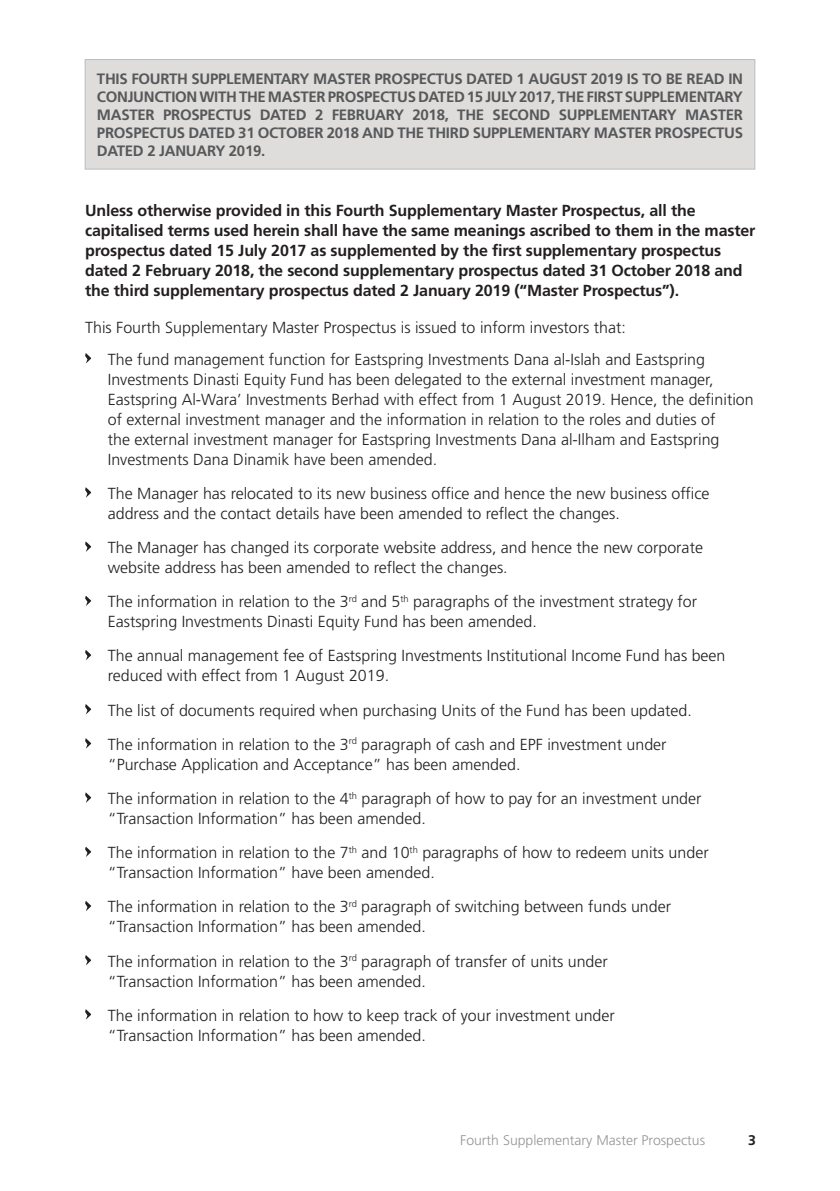
<style>
.page{position:relative;width:840px;height:1191px;background:#fff}
.page>*{position:absolute;margin:0;border:0;box-sizing:border-box;transform-origin:0 0}
.t1{font:300 16px/20px "Frutiger";color:#231f20}
.t2{font:700 16px/20px "Frutiger";letter-spacing:-.01em;color:#231f20}
.t3{font:700 15px/18px "Frutiger";letter-spacing:-.02em;color:#57585a;text-align:justify}
.t4{font:300 14px "Frutiger";color:#939598}
.t5{font:700 14px "Frutiger";color:#231f20}
</style>
<div class="page">
<div style="left:85px;top:60px;width:669px;height:109px;background:#dedddc"></div>
<div style="left:85px;top:59px;width:670px;height:111px;border:1px solid #bcbdc0"></div>
<svg style="left:85px;top:353px;width:6px;height:10px"></svg>
<svg style="left:85px;top:487px;width:6px;height:11px"></svg>
<svg style="left:85px;top:541px;width:6px;height:11px"></svg>
<svg style="left:85px;top:596px;width:6px;height:10px"></svg>
<svg style="left:85px;top:650px;width:6px;height:10px"></svg>
<svg style="left:85px;top:704px;width:6px;height:10px"></svg>
<svg style="left:85px;top:738px;width:6px;height:10px"></svg>
<svg style="left:85px;top:792px;width:6px;height:11px"></svg>
<svg style="left:85px;top:847px;width:6px;height:10px"></svg>
<svg style="left:85px;top:901px;width:6px;height:10px"></svg>
<svg style="left:85px;top:955px;width:6px;height:10px"></svg>
<svg style="left:85px;top:1009px;width:6px;height:10px"></svg>
<p class="t3" style="left:97px;top:70px;width:647px">THIS FOURTH SUPPLEMENTARY MASTER PROSPECTUS DATED 1 AUGUST 2019 IS TO BE READ IN CONJUNCTION WITH THE MASTER PROSPECTUS DATED 15 JULY 2017, THE FIRST SUPPLEMENTARY MASTER PROSPECTUS DATED 2 FEBRUARY 2018, THE SECOND SUPPLEMENTARY MASTER PROSPECTUS DATED 31 OCTOBER 2018 AND THE THIRD SUPPLEMENTARY MASTER PROSPECTUS DATED 2 JANUARY 2019.</p>
<p class="t2" style="left:85px;top:200px;width:671px">Unless otherwise provided in this Fourth Supplementary Master Prospectus, all the capitalised terms used herein shall have the same meanings ascribed to them in the master prospectus dated 15 July 2017 as supplemented by the first supplementary prospectus dated 2 February 2018, the second supplementary prospectus dated 31 October 2018 and the third supplementary prospectus dated 2 January 2019 (“Master Prospectus”).</p>
<p class="t1" style="left:108px;top:312px;width:598px;line-height:31.4px;text-indent:-23px">This Fourth Supplementary Master Prospectus is issued to inform investors that:<br>The fund management function for Eastspring Investments Dana al-Islah and Eastspring</p>
<p class="t1" style="left:108px;top:369px;width:647px">Investments Dinasti Equity Fund has been delegated to the external investment manager, Eastspring Al-Wara’ Investments Berhad with effect from 1 August 2019. Hence, the definition of external investment manager and the information in relation to the roles and duties of<br>the external investment manager for Eastspring Investments Dana al-Ilham and Eastspring Investments Dana Dinamik have been amended.</p>
<p class="t1" style="left:108px;top:483px;width:603px">The Manager has relocated to its new business office and hence the new business office address and the contact details have been amended to reflect the changes.</p>
<p class="t1" style="left:108px;top:537px;width:596px">The Manager has changed its corporate website address, and hence the new corporate website address has been amended to reflect the changes.</p>
<p class="t1" style="left:108px;top:591px;width:590px">The information in relation to the 3<sup>rd</sup> and 5<sup>th</sup> paragraphs of the investment strategy for<br>Eastspring Investments Dinasti Equity Fund has been amended.</p>
<p class="t1" style="left:108px;top:646px;width:618px">The annual management fee of Eastspring Investments Institutional Income Fund has been reduced with effect from 1 August 2019.</p>
<p class="t1" style="left:108px;top:693px;width:585px;line-height:34.2px">The list of documents required when purchasing Units of the Fund has been updated.<br>The information in relation to the 3<sup>rd</sup> paragraph of cash and EPF investment under</p>
<p class="t1" style="left:108px;top:747px;width:595px;line-height:34.2px">“Purchase Application and Acceptance” has been amended.<br>The information in relation to the 4<sup>th</sup> paragraph of how to pay for an investment under</p>
<p class="t1" style="left:108px;top:801px;width:602px;line-height:34.2px">“Transaction Information” has been amended.<br>The information in relation to the 7<sup>th</sup> and 10<sup>th</sup> paragraphs of how to redeem units under</p>
<p class="t1" style="left:108px;top:855px;width:564px;line-height:34.2px">“Transaction Information” have been amended.<br>The information in relation to the 3<sup>rd</sup> paragraph of switching between funds under</p>
<p class="t1" style="left:108px;top:909px;width:501px;line-height:34.2px">“Transaction Information” has been amended.<br>The information in relation to the 3<sup>rd</sup> paragraph of transfer of units under</p>
<p class="t1" style="left:108px;top:964px;width:508px;line-height:34.2px">“Transaction Information” has been amended.<br>The information in relation to how to keep track of your investment under</p>
<p class="t1" style="left:108px;top:1025px;width:319px">“Transaction Information” has been amended.</p>
<p class="t4" style="left:460px;top:1132px;width:246px">Fourth Supplementary Master Prospectus</p>
<p class="t5" style="left:747px;top:1131px;width:9px">3</p>
</div>
